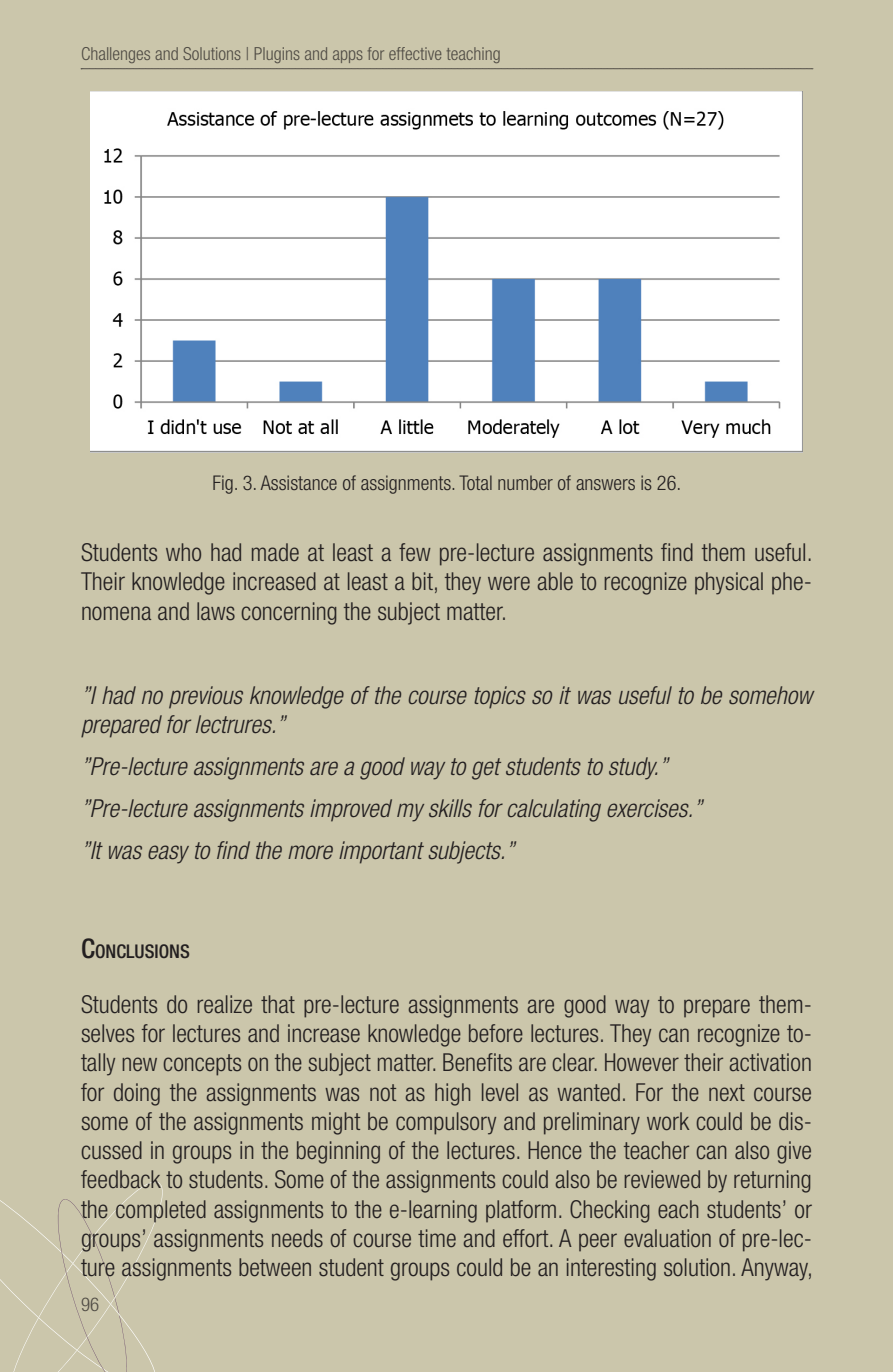
<style>
.page{position:relative;width:893px;height:1372px;background:#fff}
.page>*{position:absolute;margin:0;border:0;box-sizing:border-box;transform-origin:0 0}
.t1{font:300 condensed 24.75px/29.2px "Helvetica Neue LT Std";color:#231f20;text-align:justify}
.t2{font:italic 300 condensed 24.75px/29.2px "Helvetica Neue LT Std";color:#231f20}
.LEGENDA{font:300 condensed 20.25px "Helvetica Neue LT Pro";color:#231f20}
.titulo{font:500 condensed 18.9px "Helvetica Neue LT Std";color:#231f20}
.t3{font:300 condensed 18.9px "Helvetica Neue LT Pro";color:#4f4b44}
.t4{font:300 condensed 18px "Helvetica Neue LT Pro";color:#4f4b44}
.s1{font-size:27px}
</style>
<div class="page">
<div style="left:0;top:0;width:893px;height:1371px;background:#cbc6ab"></div>
<svg style="left:0;top:1181px;width:163px;height:190px"></svg>
<svg style="left:81px;top:68px;width:732px;height:1px"></svg>
<img style="left:90px;top:91px;width:713px;height:361px">
<p class="t4" style="left:81px;top:44px;width:421px">Challenges and Solutions | Plugins and apps for effective teaching</p>
<p class="LEGENDA" style="left:212px;top:471px;width:470px">Fig. 3. Assistance of assignments. Total number of answers is 26.</p>
<p class="t1" style="left:81px;top:537px;width:733px">Students who had made at least a few pre-lecture assignments find them useful.<br>Their knowledge increased at least a bit, they were able to recognize physical phe&shy;nomena and laws concerning the subject matter.</p>
<p class="t2" style="left:81px;top:681px;width:732px">”I had no previous knowledge of the course topics so it was useful to be somehow prepared for lectrures.”</p>
<p class="t2" style="left:81px;top:752px;width:588px">”Pre-lecture assignments are a good way to get students to study.”</p>
<p class="t2" style="left:81px;top:794px;width:622px">”Pre-lecture assignments improved my skills for calculating exercises.”</p>
<p class="t2" style="left:81px;top:836px;width:435px">”It was easy to find the more important subjects.”</p>
<p class="titulo" style="left:81px;top:940px;width:110px"><span class="s1">C</span>ONCLUSIONS</p>
<p class="t1" style="left:81px;top:989px;width:733px">Students do realize that pre-lecture assignments are good way to prepare them&shy;selves for lectures and increase knowledge before lectures. They can recognize to&shy;tally new concepts on the subject matter. Benefits are clear. However their activation for doing the assignments was not as high level as wanted. For the next course some of the assignments might be compulsory and preliminary work could be dis&shy;cussed in groups in the beginning of the lectures. Hence the teacher can also give feedback to students. Some of the assignments could also be reviewed by returning the completed assignments to the e-learning platform. Checking each students’ or groups’ assignments needs of course time and effort. A peer evaluation of pre-lec&shy;ture assignments between student groups could be an interesting solution. Anyway,</p>
<p class="t3" style="left:81px;top:1292px;width:20px">96</p>
</div>
